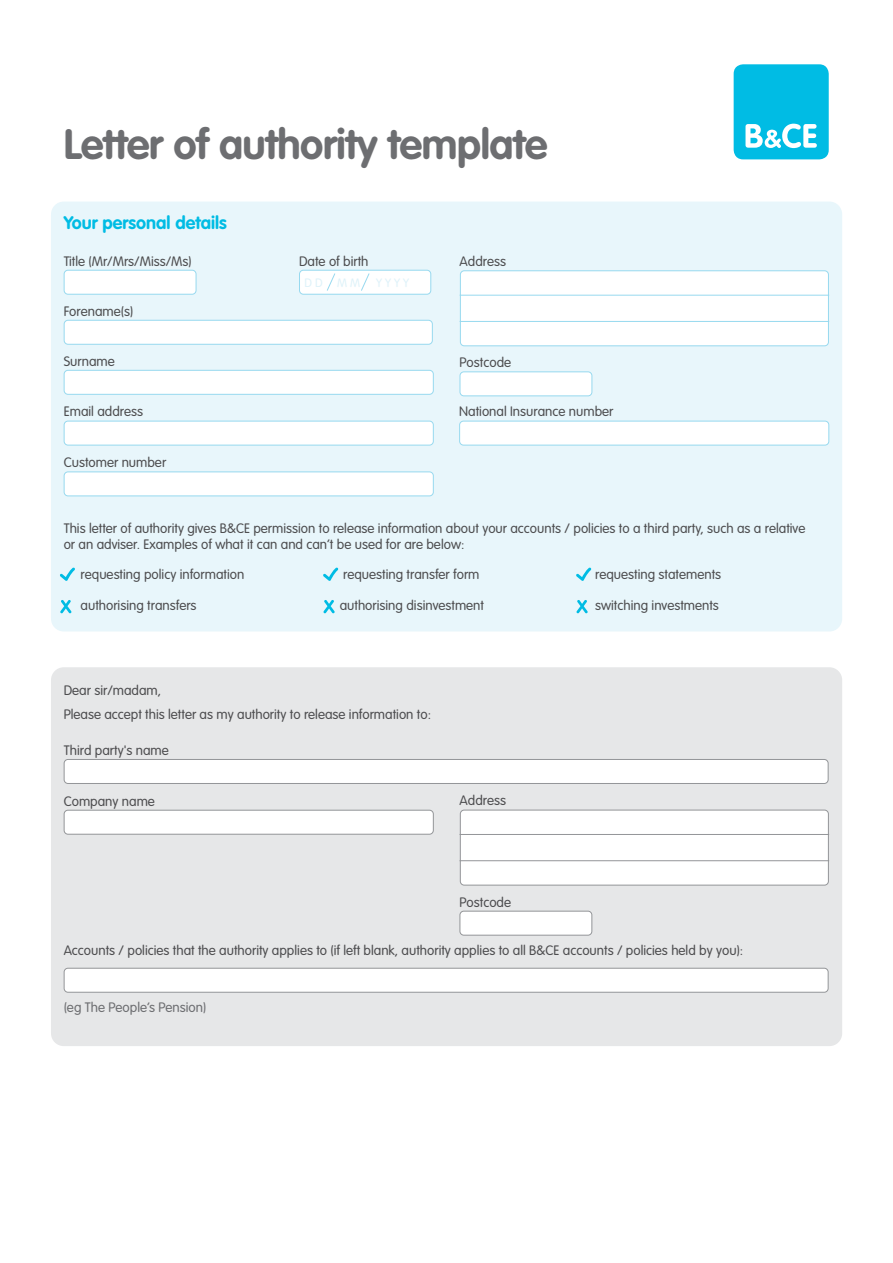
<style>
.page{position:relative;width:893px;height:1263px;background:#fff}
.page>*{position:absolute;margin:0;border:0;box-sizing:border-box;transform-origin:0 0}
.t1{font:700 41.85px "VAG Rounded Std";letter-spacing:-.01em;color:#6d6e71}
.t2{font:700 18px "VAG Rounded Std";color:#00bce4}
.t3{font:300 13.5px/16.5px "VAG Rounded Std";color:#4d4d4f}
.t4{font:300 13.5px "VAG Rounded Std";color:#6d6e71}
.t5{font:300 12px "VAG Rounded Std";color:#def2f9}
</style>
<div class="page">
<div style="left:734px;top:64px;width:95px;height:95px;background:#00bce4;border-radius:10px"></div>
<svg style="left:745px;top:124px;width:72px;height:24px"></svg>
<div style="left:51px;top:202px;width:791px;height:429px;background:#e8f6fb;border-radius:13px"></div>
<div style="left:51px;top:667px;width:791px;height:379px;background:#e6e7e8;border-radius:13px"></div>
<div style="left:64px;top:270px;width:132px;height:24px;background:#fff;border-radius:4px"></div>
<div style="left:64px;top:270px;width:132px;height:25px;border:1px solid #97d9ef;border-radius:4px"></div>
<div style="left:64px;top:759px;width:764px;height:24px;background:#fff;border-radius:4px"></div>
<div style="left:64px;top:759px;width:764px;height:25px;border:1px solid #939598;border-radius:4px"></div>
<div style="left:64px;top:968px;width:764px;height:24px;background:#fff;border-radius:4px"></div>
<div style="left:64px;top:968px;width:764px;height:24px;border:1px solid #939598;border-radius:4px"></div>
<div style="left:64px;top:810px;width:369px;height:24px;background:#fff;border-radius:4px"></div>
<div style="left:64px;top:810px;width:370px;height:24px;border:1px solid #939598;border-radius:4px"></div>
<div style="left:64px;top:320px;width:368px;height:24px;background:#fff;border-radius:4px"></div>
<div style="left:64px;top:320px;width:369px;height:25px;border:1px solid #97d9ef;border-radius:4px"></div>
<div style="left:64px;top:370px;width:369px;height:24px;background:#fff;border-radius:4px"></div>
<div style="left:64px;top:370px;width:370px;height:25px;border:1px solid #97d9ef;border-radius:4px"></div>
<div style="left:64px;top:421px;width:369px;height:24px;background:#fff;border-radius:4px"></div>
<div style="left:64px;top:421px;width:370px;height:24px;border:1px solid #97d9ef;border-radius:4px"></div>
<div style="left:64px;top:472px;width:369px;height:24px;background:#fff;border-radius:4px"></div>
<div style="left:64px;top:471px;width:370px;height:25px;border:1px solid #97d9ef;border-radius:4px"></div>
<div style="left:460px;top:421px;width:369px;height:24px;background:#fff;border-radius:4px"></div>
<div style="left:459px;top:421px;width:370px;height:24px;border:1px solid #97d9ef;border-radius:4px"></div>
<div style="left:460px;top:372px;width:132px;height:24px;background:#fff;border-radius:4px"></div>
<div style="left:460px;top:371px;width:132px;height:25px;border:1px solid #97d9ef;border-radius:4px"></div>
<div style="left:460px;top:911px;width:132px;height:24px;background:#fff;border-radius:4px"></div>
<div style="left:460px;top:911px;width:132px;height:24px;border:1px solid #939598;border-radius:4px"></div>
<div style="left:460px;top:271px;width:368px;height:75px;background:#fff;border-radius:4px"></div>
<div style="left:460px;top:270px;width:369px;height:76px;border:1px solid #97d9ef;border-radius:4px"></div>
<hr style="left:460px;top:295px;width:369px;height:1px;background:#97d9ef">
<hr style="left:460px;top:321px;width:369px;height:1px;background:#97d9ef">
<div style="left:460px;top:810px;width:368px;height:75px;background:#fff;border-radius:4px"></div>
<div style="left:460px;top:810px;width:369px;height:75px;border:1px solid #939598;border-radius:4px"></div>
<hr style="left:460px;top:834px;width:369px;height:1px;background:#939598">
<hr style="left:460px;top:860px;width:369px;height:1px;background:#939598">
<div style="left:299px;top:270px;width:132px;height:24px;background:#fff;border-radius:4px"></div>
<div style="left:299px;top:270px;width:132px;height:25px;border:1px solid #97d9ef;border-radius:4px"></div>
<svg style="left:327px;top:273px;width:8px;height:18px"></svg>
<svg style="left:361px;top:273px;width:9px;height:18px"></svg>
<svg style="left:60px;top:567px;width:15px;height:14px"></svg>
<svg style="left:323px;top:567px;width:15px;height:14px"></svg>
<svg style="left:576px;top:567px;width:15px;height:14px"></svg>
<svg style="left:60px;top:600px;width:11px;height:13px"></svg>
<svg style="left:323px;top:600px;width:12px;height:13px"></svg>
<svg style="left:576px;top:600px;width:12px;height:13px"></svg>
<h1 class="t1" style="left:64px;top:120px;width:485px">Letter of authority template</h1>
<h2 class="t2" style="left:64px;top:212px;width:164px">Your personal details</h2>
<p class="t3" style="left:64px;top:253px;width:129px">Title (Mr/Mrs/Miss/Ms)</p>
<p class="t3" style="left:64px;top:303px;width:71px">Forename(s)</p>
<p class="t3" style="left:64px;top:353px;width:53px">Surname</p>
<p class="t3" style="left:64px;top:404px;width:81px">Email address</p>
<p class="t3" style="left:64px;top:455px;width:104px">Customer number</p>
<p class="t3" style="left:299px;top:253px;width:71px">Date of birth</p>
<p class="t5" style="left:304px;top:276px;width:57px">D D M M</p>
<p class="t5" style="left:376px;top:276px;width:34px">Y Y Y Y</p>
<p class="t3" style="left:460px;top:253px;width:48px">Address</p>
<p class="t3" style="left:460px;top:355px;width:53px">Postcode</p>
<p class="t3" style="left:459px;top:404px;width:156px">National Insurance number</p>
<p class="t3" style="left:64px;top:520px;width:743px">This letter of authority gives B&amp;CE permission to release information about your accounts / policies to a third party, such as a relative or an adviser. Examples of what it can and can’t be used for are below:</p>
<p class="t3" style="left:81px;top:566px;width:165px">requesting policy information</p>
<p class="t3" style="left:343px;top:566px;width:138px">requesting transfer form</p>
<p class="t3" style="left:595px;top:566px;width:128px">requesting statements</p>
<p class="t3" style="left:81px;top:598px;width:117px">authorising transfers</p>
<p class="t3" style="left:340px;top:598px;width:146px">authorising disinvestment</p>
<p class="t3" style="left:595px;top:598px;width:125px">switching investments</p>
<p class="t3" style="left:64px;top:679px;width:369px;line-height:24px">Dear sir/madam,<br>Please accept this letter as my authority to release information to:</p>
<p class="t3" style="left:64px;top:742px;width:107px">Third party's name</p>
<p class="t3" style="left:64px;top:793px;width:93px">Company name</p>
<p class="t3" style="left:460px;top:792px;width:48px">Address</p>
<p class="t3" style="left:460px;top:894px;width:53px">Postcode</p>
<p class="t3" style="left:64px;top:942px;width:681px">Accounts / policies that the authority applies to (if left blank, authority applies to all B&amp;CE accounts / policies held by you):</p>
<p class="t4" style="left:64px;top:1000px;width:144px">(eg The People’s Pension)</p>
</div>
